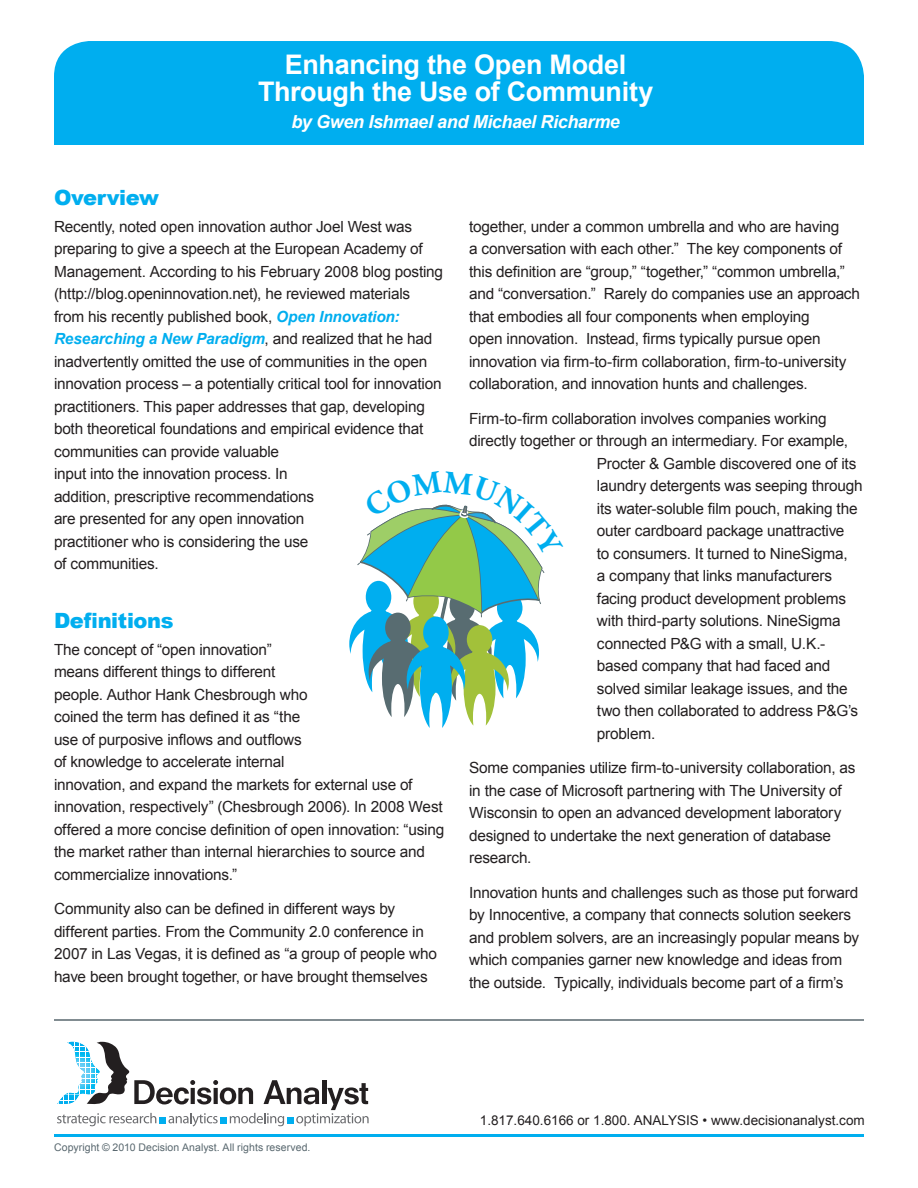
<style>
.page{position:relative;width:918px;height:1188px;background:#fff}
.page>*{position:absolute;margin:0;border:0;box-sizing:border-box;transform-origin:0 0}
.t1{font:700 27px "Arial";letter-spacing:-.015em;color:#fff}
.Orange_Headings{font:900 21px "Arial";letter-spacing:-.015em;color:#00aeef}
.t2{font:italic 700 18px "Arial";letter-spacing:-.025em;color:#fff}
.Body{font:15.3px/22.5px "Arial";letter-spacing:-.015em;color:#231f20}
.t3{font:13.5px "Arial";color:#231f20}
.t4{font:10.5px "Arial";letter-spacing:.005em;color:#58676e}
.s1{font-weight:700;font-style:italic;color:#00aeef}
</style>
<div class="page">
<hr style="left:54px;top:1134px;width:810px;height:3px;background:#00aeef">
<hr style="left:54px;top:1019px;width:810px;height:2px;background:#58676e">
<div style="left:54px;top:41px;width:810px;height:103px;background:#00aeef;border-radius:36px"></div>
<div style="left:54px;top:79px;width:810px;height:66px;background:#00aeef"></div>
<svg style="left:57px;top:1042px;width:312px;height:84px"></svg>
<svg style="left:349px;top:504px;width:196px;height:224px"></svg>
<p class="t1" style="left:285px;top:46px;width:343px">Enhancing the Open Model</p>
<p class="t1" style="left:258px;top:73px;width:397px">Through the Use of Community</p>
<p class="t2" style="left:292px;top:109px;width:330px">by Gwen Ishmael and Michael Richarme</p>
<p class="Orange_Headings" style="left:54px;top:182px;width:107px">Overview</p>
<p class="Body" style="left:54px;top:215px;width:391px">Recently, noted open innovation author Joel West was preparing to give a speech at the European Academy of Management. According to his February 2008 blog posting (http://blog.openinnovation.net), he reviewed materials from his recently published book, <span class="s1">Open Innovation:<br>Researching a New Paradigm</span>, and realized that he had inadvertently omitted the use of communities in the open innovation process – a potentially critical tool for innovation practitioners. This paper addresses that gap, developing both theoretical foundations and empirical evidence that communities can provide valuable<br>input into the innovation process. In<br>addition, prescriptive recommendations<br>are presented for any open innovation<br>practitioner who is considering the use<br>of communities.</p>
<p class="Orange_Headings" style="left:54px;top:605px;width:121px">Definitions</p>
<p class="Body" style="left:54px;top:638px;width:392px">The concept of “open innovation”<br>means different things to different<br>people. Author Hank Chesbrough who<br>coined the term has defined it as “the<br>use of purposive inflows and outflows<br>of knowledge to accelerate internal<br>innovation, and expand the markets for external use of innovation, respectively” (Chesbrough 2006). In 2008 West offered a more concise definition of open innovation: “using the market rather than internal hierarchies to source and commercialize innovations.”</p>
<p class="Body" style="left:54px;top:898px;width:385px">Community also can be defined in different ways by different parties. From the Community 2.0 conference in 2007 in Las Vegas, it is defined as “a group of people who have been brought together, or have brought themselves</p>
<p class="Body" style="left:469px;top:215px;width:393px">together, under a common umbrella and who are having<br>a conversation with each other.” The key components of this definition are “group,” “together,” “common umbrella,” and “conversation.” Rarely do companies use an approach that embodies all four components when employing<br>open innovation. Instead, firms typically pursue open innovation via firm-to-firm collaboration, firm-to-university collaboration, and innovation hunts and challenges.</p>
<p class="Body" style="left:469px;top:407px;width:359px">Firm-to-firm collaboration involves companies working</p>
<p class="Body" style="left:469px;top:430px;width:381px">directly together or through an intermediary. For example,</p>
<p class="Body" style="left:597px;top:452px;width:261px">Procter &amp; Gamble discovered one of its</p>
<p class="Body" style="left:597px;top:475px;width:267px">laundry detergents was seeping through</p>
<p class="Body" style="left:597px;top:497px;width:262px">its water-soluble film pouch, making the</p>
<p class="Body" style="left:597px;top:520px;width:249px">outer cardboard package unattractive</p>
<p class="Body" style="left:597px;top:542px;width:252px">to consumers. It turned to NineSigma,</p>
<p class="Body" style="left:597px;top:565px;width:237px">a company that links manufacturers</p>
<p class="Body" style="left:597px;top:587px;width:251px">facing product development problems</p>
<p class="Body" style="left:597px;top:610px;width:245px">with third-party solutions. NineSigma</p>
<p class="Body" style="left:597px;top:632px;width:230px">connected P&amp;G with a small, U.K.-</p>
<p class="Body" style="left:597px;top:655px;width:235px">based company that had faced and</p>
<p class="Body" style="left:597px;top:677px;width:252px">solved similar leakage issues, and the</p>
<p class="Body" style="left:597px;top:700px;width:263px">two then collaborated to address P&amp;G’s</p>
<p class="Body" style="left:597px;top:722px;width:60px">problem.</p>
<p class="Body" style="left:469px;top:757px;width:388px">Some companies utilize firm-to-university collaboration, as in the case of Microsoft partnering with The University of Wisconsin to open an advanced development laboratory designed to undertake the next generation of database research.</p>
<p class="Body" style="left:469px;top:881px;width:392px">Innovation hunts and challenges such as those put forward by Innocentive, a company that connects solution seekers and problem solvers, are an increasingly popular means by which companies garner new knowledge and ideas from the outside. Typically, individuals become part of a firm’s</p>
<p class="t4" style="left:54px;top:1140px;width:258px">Copyright © 2010 Decision Analyst. All rights reserved.</p>
<p class="t3" style="left:480px;top:1111px;width:386px">1.817.640.6166 or 1.800. ANALYSIS • www.decisionanalyst.com</p>
</div>
